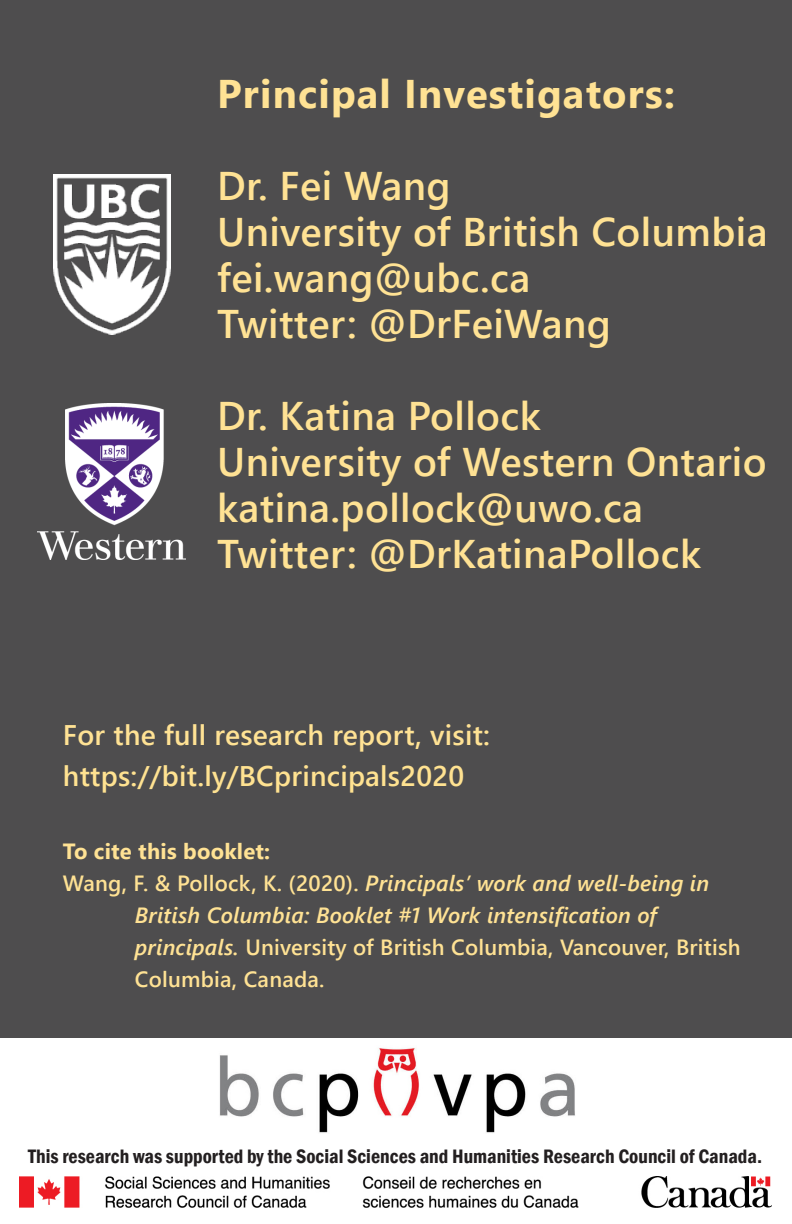
<style>
.page{position:relative;width:792px;height:1224px;background:#4e4d4e}
.page>*{position:absolute;margin:0;border:0;box-sizing:border-box;transform-origin:0 0}
.t1{font:600 40px "Segoe UI";letter-spacing:.01em;color:#ffe294}
.t2{font:700 40px "Segoe UI";letter-spacing:.03em;color:#ffe294}
.t3{font:600 28.4px "Segoe UI";letter-spacing:.01em;color:#ffe294}
.t4{font:600 28.4px "Segoe UI";letter-spacing:.01em;color:#ffe291}
.t5{font:italic 600 22px/32px "Segoe UI";letter-spacing:.01em;color:#ffe294}
.t6{font:600 22px "Segoe UI";letter-spacing:.01em;color:#ffe294}
.t7{font:700 22px "Segoe UI";letter-spacing:.01em;color:#ffe294}
.t8{font:600 condensed 20px "Franklin Gothic";color:#231f20}
.s1{font-style:normal}
.s2{font-style:italic}
</style>
<div class="page">
<div style="left:0;top:1038px;width:792px;height:186px;background:#fff"></div>
<img style="left:53px;top:174px;width:117px;height:160px">
<img style="left:38px;top:403px;width:147px;height:156px">
<img style="left:19px;top:1176px;width:753px;height:32px">
<img style="left:219px;top:1047px;width:356px;height:86px">
<p class="t2" style="left:217px;top:56px;width:459px">Principal Investigators:</p>
<p class="t1" style="left:217px;top:148px;width:235px">Dr. Fei Wang</p>
<p class="t1" style="left:217px;top:194px;width:552px">University of British Columbia</p>
<p class="t1" style="left:217px;top:240px;width:315px">fei.wang@ubc.ca</p>
<p class="t1" style="left:217px;top:286px;width:395px">Twitter: @DrFeiWang</p>
<p class="t1" style="left:217px;top:378px;width:325px">Dr. Katina Pollock</p>
<p class="t1" style="left:217px;top:424px;width:551px">University of Western Ontario</p>
<p class="t1" style="left:217px;top:470px;width:427px">katina.pollock@uwo.ca</p>
<p class="t1" style="left:217px;top:516px;width:485px">Twitter: @DrKatinaPollock</p>
<p class="t3" style="left:63px;top:708px;width:429px">For the full research report, visit:</p>
<p class="t4" style="left:63px;top:749px;width:403px">https://bit.ly/BCprincipals2020</p>
<p class="t7" style="left:63px;top:830px;width:209px">To cite this booklet:</p>
<p class="t5" style="left:135px;top:863px;width:576px;text-indent:-72px"><span class="s1">Wang, F. &amp; Pollock, K. (2020).</span> Principals’ work and well-being in<br>British Columbia: Booklet #1 Work intensification of</p>
<p class="t6" style="left:135px;top:926px;width:607px"><span class="s2">principals.</span> University of British Columbia, Vancouver, British</p>
<p class="t6" style="left:135px;top:958px;width:191px">Columbia, Canada.</p>
<p class="t8" style="left:28px;top:1143px;width:735px">This research was supported by the Social Sciences and Humanities Research Council of Canada.</p>
</div>
